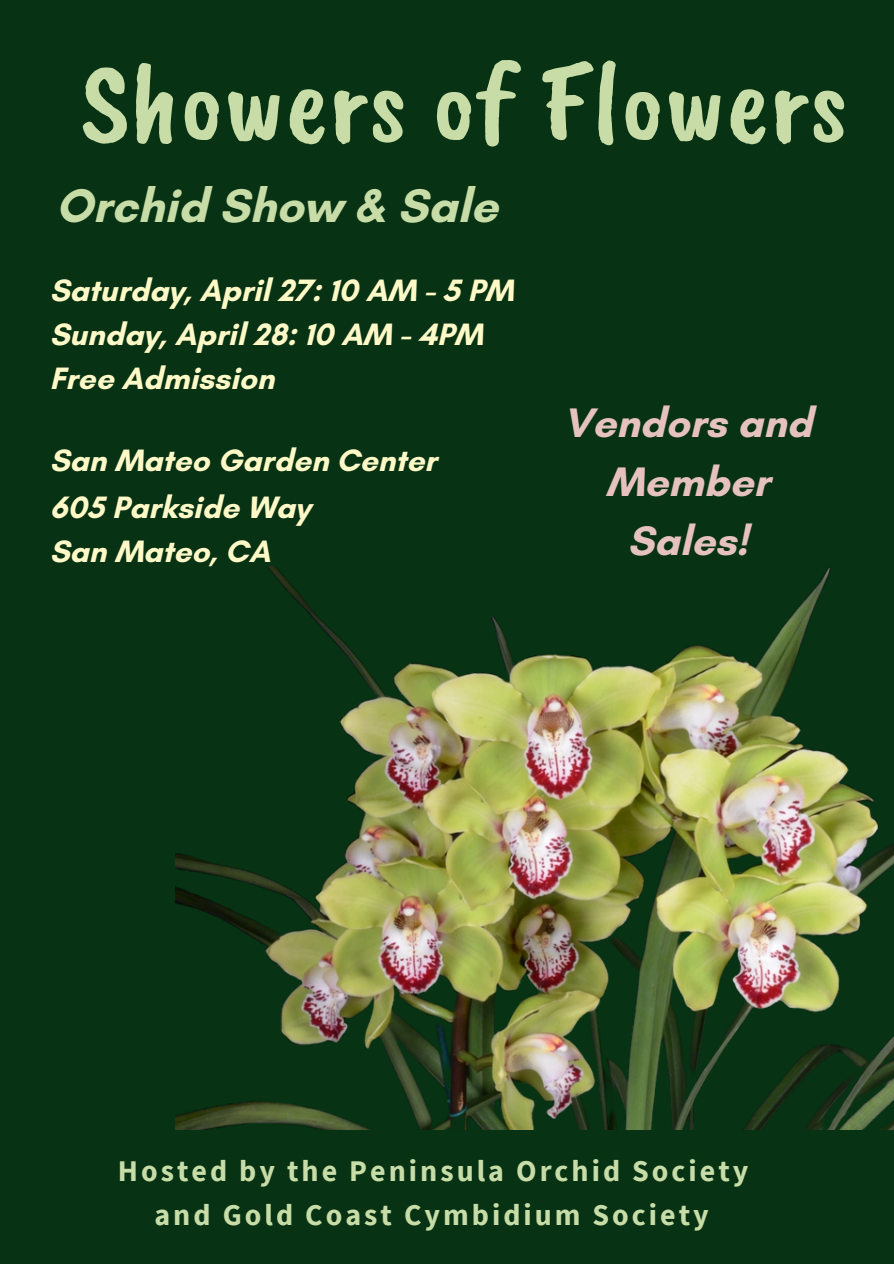
<style>
.page{position:relative;width:894px;height:1264px;background:#fff}
.page>*{position:absolute;margin:0;border:0;box-sizing:border-box;transform-origin:0 0}
.t1{font:115.5px "Caveat Brush";color:#c7dca7}
.t2{font:700 48px "Glacial Indifference";color:#c7dca7}
.t3{font:700 42px/58.5px "Glacial Indifference";color:#e6c2bf;text-align:center}
.t4{font:700 31.5px/43.8px "Glacial Indifference";color:#fff9c7}
.t5{font:700 30px/43.8px "Source Sans Pro";letter-spacing:.1em;color:#c7dca7;text-align:center}
</style>
<div class="page">
<div style="left:0;top:0;width:893px;height:1263px;background:#073213"></div>
<img style="left:176px;top:566px;width:716px;height:563px">
<h1 class="t1" style="left:80px;top:29px;width:769px">Showers of Flowers</h1>
<h2 class="t2" style="left:56px;top:176px;width:443px">Orchid Show &amp; Sale</h2>
<p class="t4" style="left:50px;top:268px;width:465px">Saturday, April 27: 10 AM - 5 PM<br>Sunday, April 28: 10 AM - 4PM<br>Free Admission</p>
<p class="t4" style="left:50px;top:436px;width:388px;line-height:47.2px">San Mateo Garden Center<br>605 Parkside Way</p>
<p class="t4" style="left:50px;top:529px;width:222px">San Mateo, CA</p>
<h3 class="t3" style="left:563px;top:393px;width:250px">Vendors and<br>Member<br>Sales!</h3>
<p class="t5" style="left:118px;top:1148px;width:632px">Hosted by the Peninsula Orchid Society and Gold Coast Cymbidium Society</p>
</div>
